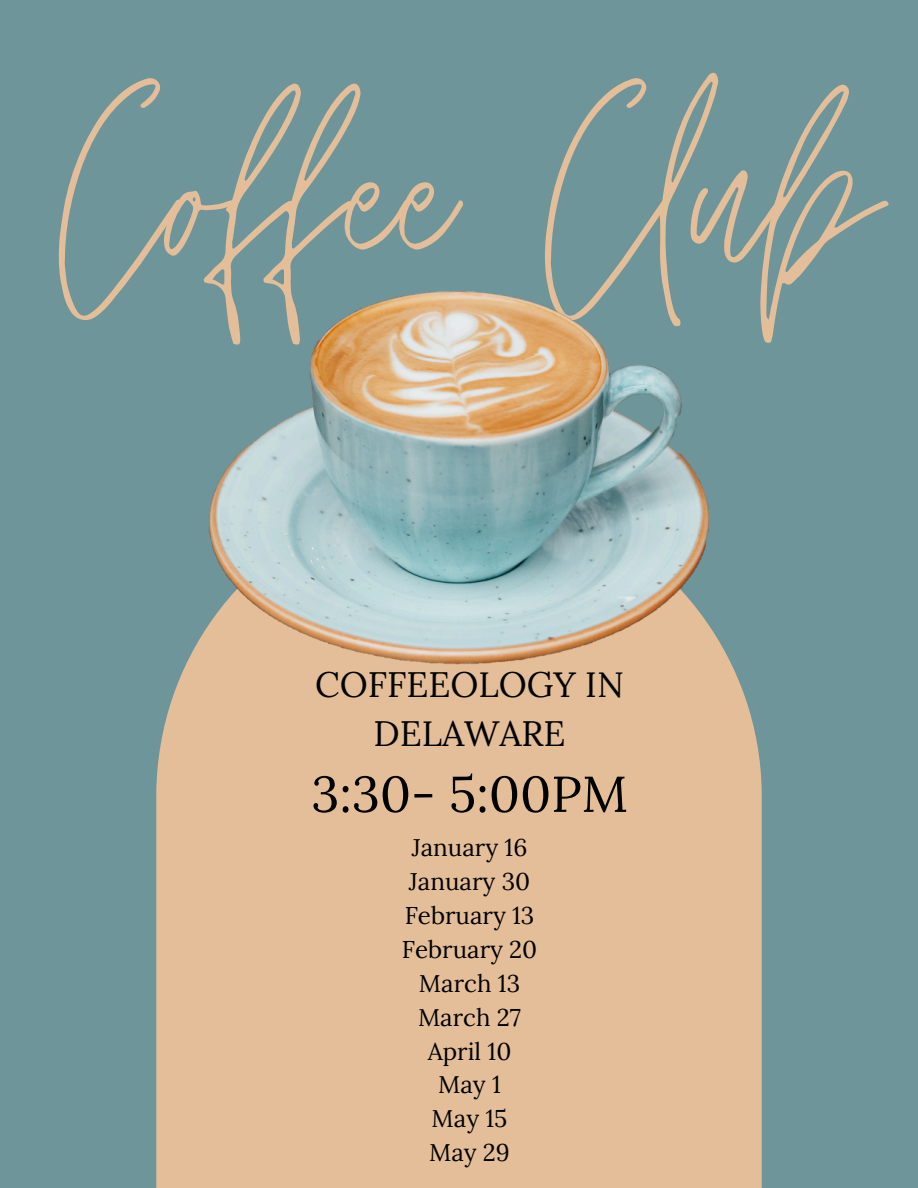
<style>
.page{position:relative;width:918px;height:1188px;background:#6e959a}
.page>*{position:absolute;margin:0;border:0;box-sizing:border-box;transform-origin:0 0}
.t1{font:361.5px "Jonathan";color:#e3be98}
.t2{font:50.25px "Lora";color:#000}
.t3{font:35.25px/48.8px "Lora";color:#000;text-align:center}
.t4{font:24.15px "Lora";color:#000}
</style>
<div class="page">
<div style="left:156px;top:505px;width:606px;height:683px;background:#e3be98"></div>
<img style="left:209px;top:291px;width:499px;height:374px">
<h1 class="t1" style="left:59px;top:-7px;width:823px">Coffee Club</h1>
<p class="t3" style="left:315px;top:660px;width:310px">COFFEEOLOGY IN<br>DELAWARE</p>
<h3 class="t2" style="left:311px;top:761px;width:318px">3:30- 5:00PM</h3>
<h2 class="t4" style="left:412px;top:832px;width:117px">January 16</h2>
<p class="t4" style="left:409px;top:866px;width:123px">January 30</p>
<p class="t4" style="left:405px;top:900px;width:131px">February 13</p>
<p class="t4" style="left:402px;top:934px;width:137px">February 20</p>
<p class="t4" style="left:419px;top:967px;width:103px">March 13</p>
<p class="t4" style="left:418px;top:1001px;width:105px">March 27</p>
<p class="t4" style="left:428px;top:1035px;width:85px">April 10</p>
<p class="t4" style="left:438px;top:1069px;width:64px">May 1</p>
<p class="t4" style="left:432px;top:1103px;width:77px">May 15</p>
<p class="t4" style="left:429px;top:1137px;width:82px">May 29</p>
</div>
